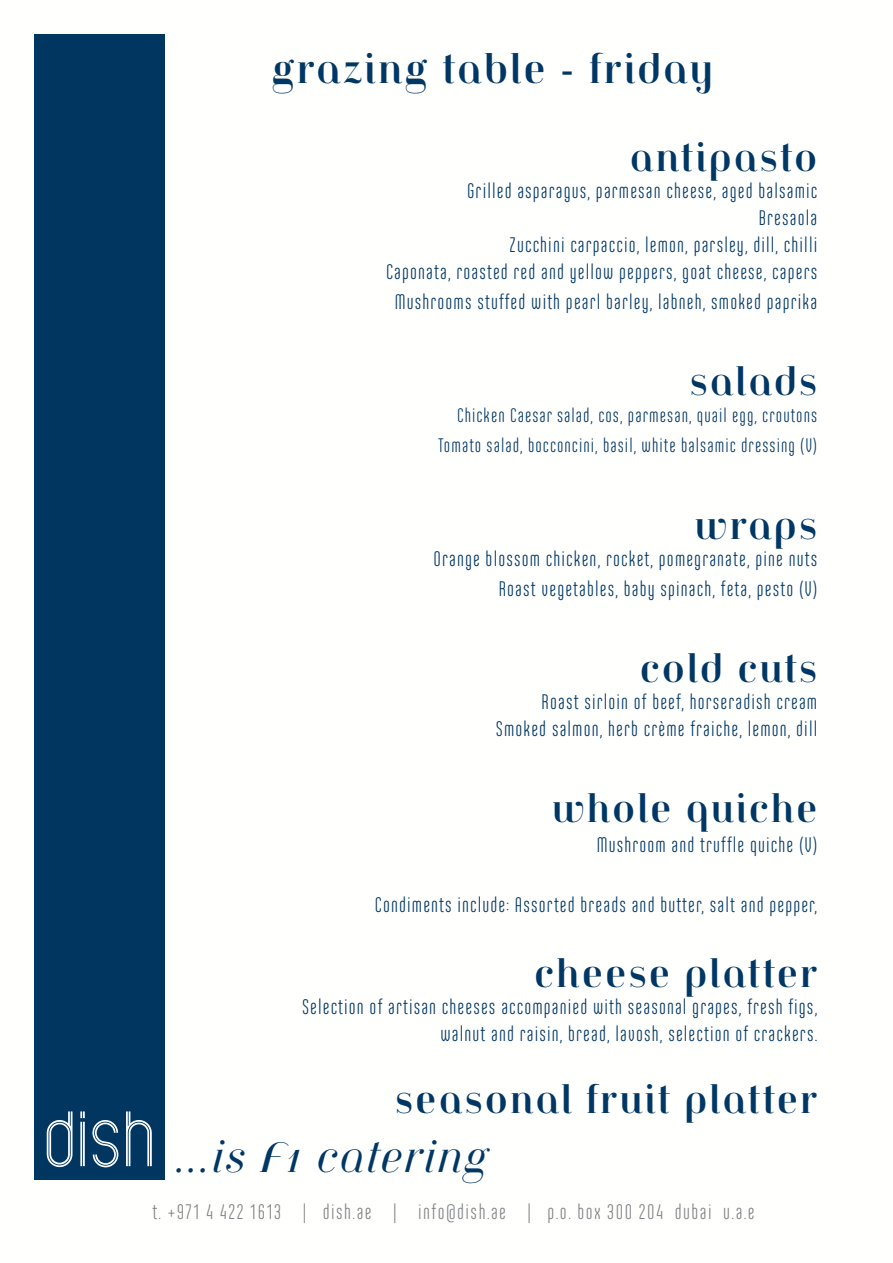
<style>
.page{position:relative;width:893px;height:1263px;background:#fff}
.page>*{position:absolute;margin:0;border:0;box-sizing:border-box;transform-origin:0 0}
.t1{font:italic 42px "Jeanne Moderno OT";letter-spacing:.055em;color:#003764}
.t2{font:700 39px "Jeanne Moderno OT";letter-spacing:.055em;color:#003764}
.t3{font:700 37.5px "Jeanne Moderno OT";letter-spacing:.055em;color:#003764}
.t4{font:21px/27px "Ando";letter-spacing:.055em;color:#003764;text-align:right}
.t5{font:21px "Ando";letter-spacing:.07em;color:#808285}
.t6{font:19.5px/30px "Ando";letter-spacing:.055em;color:#003764;text-align:right}
</style>
<div class="page">
<div style="left:34px;top:34px;width:131px;height:1145px;background:#003660"></div>
<svg style="left:92px;top:1120px;width:26px;height:47px"></svg>
<svg style="left:80px;top:1111px;width:5px;height:55px"></svg>
<svg style="left:47px;top:1111px;width:25px;height:56px"></svg>
<svg style="left:126px;top:1111px;width:26px;height:55px"></svg>
<h2 class="t2" style="left:272px;top:46px;width:443px">grazing table - friday</h2>
<h3 class="t3" style="left:630px;top:136px;width:189px">antipasto</h3>
<p class="t4" style="left:386px;top:177px;width:433px">Grilled asparagus, parmesan cheese, aged balsamic<br>Bresaola<br>Zucchini carpaccio, lemon, parsley, dill, chilli<br>Caponata, roasted red and yellow peppers, goat cheese, capers</p>
<p class="t4" style="left:395px;top:288px;width:424px">Mushrooms stuffed with pearl barley, labneh, smoked paprika</p>
<h3 class="t3" style="left:690px;top:360px;width:129px">salads</h3>
<p class="t6" style="left:438px;top:401px;width:381px">Chicken Caesar salad, cos, parmesan, quail egg, croutons<br>Tomato salad, bocconcini, basil, white balsamic dressing (V)</p>
<h3 class="t3" style="left:695px;top:504px;width:124px">wraps</h3>
<p class="t4" style="left:433px;top:544px;width:385px;line-height:30px">Orange blossom chicken, rocket, pomegranate, pine nuts<br>Roast vegetables, baby spinach, feta, pesto (V)</p>
<h3 class="t3" style="left:640px;top:647px;width:179px">cold cuts</h3>
<p class="t4" style="left:496px;top:688px;width:323px">Roast sirloin of beef, horseradish cream<br>Smoked salmon, herb crème fraiche, lemon, dill</p>
<h3 class="t3" style="left:552px;top:787px;width:267px">whole quiche</h3>
<p class="t4" style="left:597px;top:832px;width:222px">Mushroom and truffle quiche (V)</p>
<p class="t4" style="left:375px;top:892px;width:444px">Condiments include: Assorted breads and butter, salt and pepper,</p>
<h3 class="t3" style="left:534px;top:952px;width:284px">cheese platter</h3>
<p class="t4" style="left:302px;top:994px;width:517px">Selection of artisan cheeses accompanied with seasonal grapes, fresh figs, walnut and raisin, bread, lavosh, selection of crackers.</p>
<h3 class="t3" style="left:395px;top:1078px;width:424px">seasonal fruit platter</h3>
<h1 class="t1" style="left:177px;top:1133px;width:312px">...is F1 catering</h1>
<p class="t5" style="left:152px;top:1201px;width:604px">t. +971 4 422 1613 | dish.ae | info@dish.ae | p.o. box 300 204 dubai u.a.e</p>
</div>
